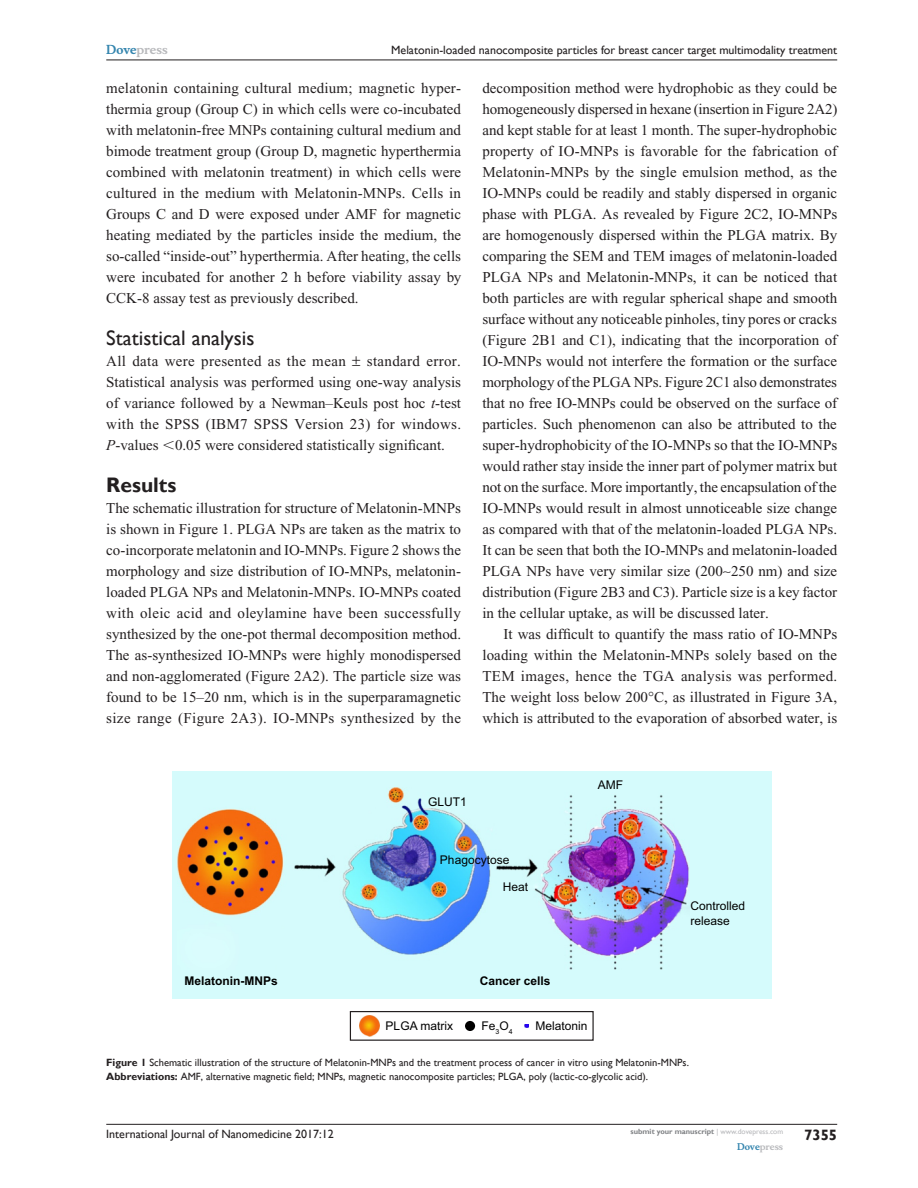
<style>
.page{position:relative;width:918px;height:1188px;background:#fff}
.page>*{position:absolute;margin:0;border:0;box-sizing:border-box;transform-origin:0 0}
.t1{font:21px "Gill Sans";color:#231f20}
.t2{font:700 21px "Gill Sans";color:#231f20}
.TxF{font:15px/21px "Times New Roman";color:#231f20;text-align:justify}
.Tx{font:15px/21px "Times New Roman";color:#231f20;text-align:justify}
.TxF-2{font:15px "Times New Roman";letter-spacing:.025em;color:#231f20}
.t3{font:700 15px "Gill Sans";color:#231f20}
.t4{font:12px "Gill Sans";color:#231f20}
.t5{font:12px/14.4px "Arial";color:#000}
.t6{font:700 12px "Arial";color:#000}
.t7{font:700 12px "Musee";color:#b8b9bc}
.FigC{font:10.5px "Gill Sans";color:#231f20}
.FigSNRI{font:10.5px "Gill Sans";color:#231f20}
.t8{font:700 9px "Musee";color:#b8b9bc}
.t9{font:700 7.5px "Gill Sans";color:#808285}
.t10{font:7.05px "Arial";color:#000}
.s1{color:#3485ae}
.s2{font-style:italic}
.s3{font-family:"Mathematical Pi One"}
.s4{font-weight:700}
.s5{font-weight:400;color:#b8b9bc}
</style>
<div class="page">
<hr style="left:106px;top:1124px;width:731px;height:1px;background:#231f20">
<hr style="left:106px;top:60px;width:731px;height:1px;background:#231f20">
<div style="left:172px;top:771px;width:600px;height:228px;background:#d5fbfc"></div>
<img style="left:178px;top:787px;width:511px;height:182px">
<div style="left:350px;top:1011px;width:244px;height:30px;border:1px solid #231f20"></div>
<svg style="left:525px;top:1024px;width:4px;height:4px"></svg>
<img style="left:359px;top:1016px;width:20px;height:20px">
<div style="left:465px;top:1021px;width:10px;height:10px;background:#000;border-radius:50%"></div>
<p class="t7" style="left:106px;top:43px;width:63px"><span class="s1">Dove</span>press</p>
<p class="t4" style="left:391px;top:43px;width:448px">Melatonin-loaded nanocomposite particles for breast cancer target multimodality treatment</p>
<p class="TxF" style="left:106px;top:77px;width:357px">melatonin containing cultural medium; magnetic hyper&shy;thermia group (Group C) in which cells were co-incubated with melatonin-free MNPs containing cultural medium and bimode treatment group (Group D, magnetic hyperthermia combined with melatonin treatment) in which cells were cultured in the medium with Melatonin-MNPs. Cells in Groups C and D were exposed under AMF for magnetic heating mediated by the particles inside the medium, the so-called “inside-out” hyperthermia. After heating, the cells were incubated for another 2 h before viability assay by CCK-8 assay test as previously described.</p>
<h2 class="t1" style="left:106px;top:325px;width:150px">Statistical analysis</h2>
<p class="TxF-2" style="left:106px;top:352px;width:241px">All data were presented as the mean</p>
<p class="TxF" style="left:482px;top:77px;width:357px">decomposition method were hydrophobic as they could be homogeneously dispersed in hexane (insertion in Figure 2A2) and kept stable for at least 1 month. The super-hydrophobic property of IO-MNPs is favorable for the fabrication of Melatonin-MNPs by the single emulsion method, as the IO-MNPs could be readily and stably dispersed in organic phase with PLGA. As revealed by Figure 2C2, IO-MNPs are homogenously dispersed within the PLGA matrix. By comparing the SEM and TEM images of melatonin-loaded PLGA NPs and Melatonin-MNPs, it can be noticed that both particles are with regular spherical shape and smooth surface without any noticeable pinholes, tiny pores or cracks (Figure 2B1 and C1), indicating that the incorporation of IO-MNPs would not interfere the formation or the surface morphology of the PLGA NPs. Figure 2C1 also demonstrates that no free IO-MNPs could be observed on the surface of particles. Such phenomenon can also be attributed to the super-hydrophobicity of the IO-MNPs so that the IO-MNPs would rather stay inside the inner part of polymer matrix but not on the surface. More importantly, the encapsulation of the IO-MNPs would result in almost unnoticeable size change as compared with that of the melatonin-loaded PLGA NPs.<br>It can be seen that both the IO-MNPs and melatonin-loaded PLGA NPs have very similar size (200 250 nm) and size distribution (Figure 2B3 and C3). Particle size is a key factor in the cellular uptake, as will be discussed later.</p>
<p class="Tx" style="left:482px;top:623px;width:356px;text-indent:21px">It was difficult to quantify the mass ratio of IO-MNPs loading within the Melatonin-MNPs solely based on the TEM images, hence the TGA analysis was performed.<br>The weight loss below 200 C, as illustrated in Figure 3A, which is attributed to the evaporation of absorbed water, is</p>
<p class="TxF" style="left:106px;top:350px;width:356px;text-indent:261px">standard error.<br>Statistical analysis was performed using one-way analysis of variance followed by a Newman–Keuls post hoc <span class="s2">t</span>-test with the SPSS (IBM7 SPSS Version 23) for windows.<br><span class="s2">P</span>-values <span class="s3">,</span>0.05 were considered statistically significant.</p>
<h1 class="t2" style="left:106px;top:472px;width:72px">Results</h1>
<p class="TxF" style="left:106px;top:497px;width:356px">The schematic illustration for structure of Melatonin-MNPs is shown in Figure 1. PLGA NPs are taken as the matrix to co-incorporate melatonin and IO-MNPs. Figure 2 shows the morphology and size distribution of IO-MNPs, melatonin&shy;loaded PLGA NPs and Melatonin-MNPs. IO-MNPs coated with oleic acid and oleylamine have been successfully synthesized by the one-pot thermal decomposition method.<br>The as-synthesized IO-MNPs were highly monodispersed and non-agglomerated (Figure 2A2). The particle size was found to be 15–20 nm, which is in the superparamagnetic size range (Figure 2A3). IO-MNPs synthesized by the</p>
<p class="t5" style="left:428px;top:795px;width:40px">GLUT1</p>
<p class="t5" style="left:440px;top:853px;width:71px">Phagocytose</p>
<p class="t5" style="left:503px;top:880px;width:27px">Heat</p>
<p class="t6" style="left:185px;top:973px;width:95px">Melatonin-MNPs</p>
<p class="t6" style="left:480px;top:973px;width:72px">Cancer cells</p>
<p class="t5" style="left:598px;top:778px;width:27px">AMF</p>
<p class="t5" style="left:691px;top:899px;width:56px">Controlled release</p>
<p class="t10" style="left:496px;top:1027px;width:19px">3<sup>O</sup>4</p>
<p class="FigC" style="left:106px;top:1056px;width:584px"><span class="s4">Figure 1</span> Schematic illustration of the structure of Melatonin-MNPs and the treatment process of cancer in vitro using Melatonin-MNPs.</p>
<p class="FigSNRI" style="left:106px;top:1070px;width:544px"><span class="s4">Abbreviations:</span> AMF, alternative magnetic field; MNPs, magnetic nanocomposite particles; PLGA, poly (lactic-co-glycolic acid).</p>
<p class="t5" style="left:386px;top:1019px;width:69px">PLGA matrix</p>
<p class="t5" style="left:482px;top:1019px;width:16px">Fe</p>
<p class="t5" style="left:535px;top:1019px;width:54px">Melatonin</p>
<p class="t4" style="left:106px;top:1127px;width:229px">International Journal of Nanomedicine 2017:12</p>
<p class="t9" style="left:631px;top:1127px;width:154px">submit your manuscript <span class="s5">| www.dovepress.com</span></p>
<p class="t8" style="left:737px;top:1141px;width:48px"><span class="s1">Dove</span>press</p>
<p class="t3" style="left:804px;top:1126px;width:35px">7355</p>
</div>
